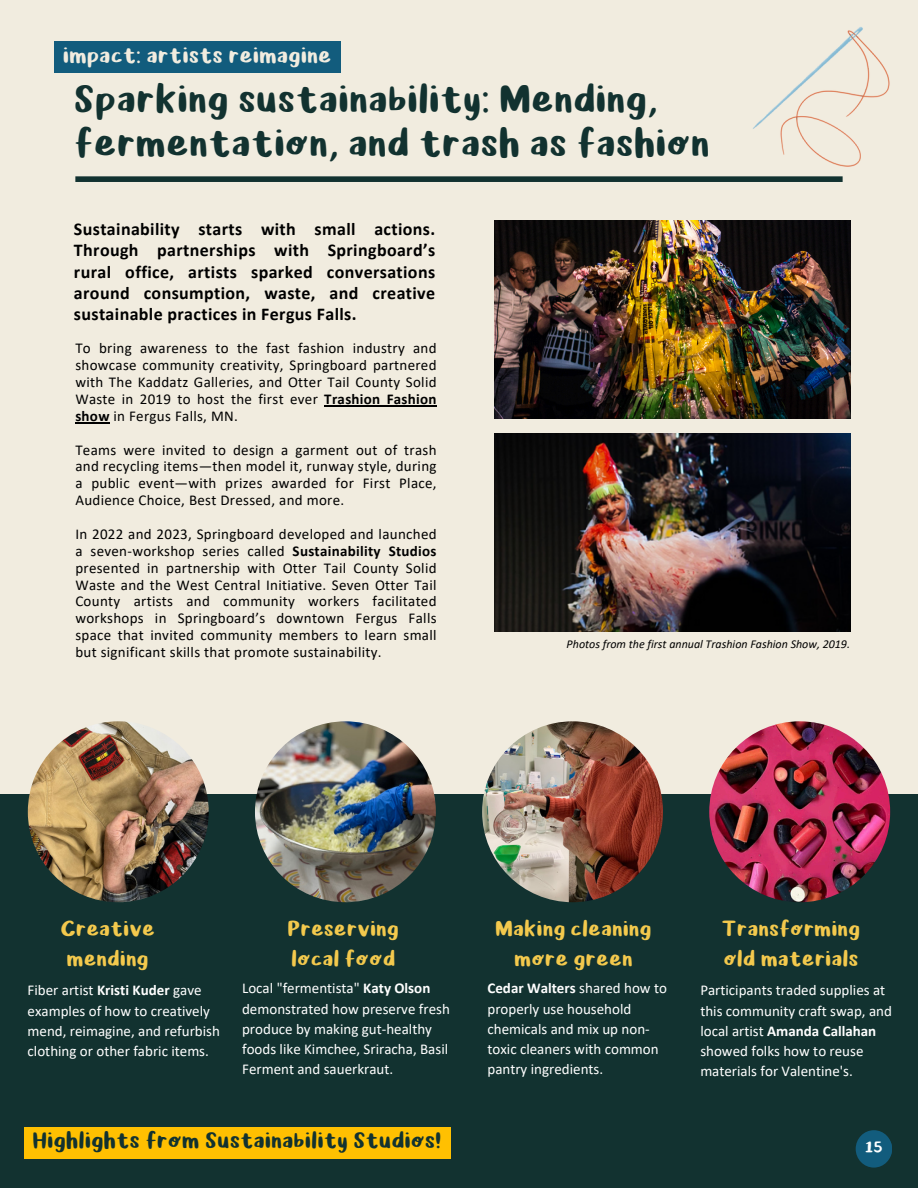
<style>
.page{position:relative;width:918px;height:1188px;background:#f1ecdf}
.page>*{position:absolute;margin:0;border:0;box-sizing:border-box;transform-origin:0 0}
.t1{font:37.5px/43.8px "Springboard";color:#123230}
.t2{font:21.75px "Springboard";color:#123230}
.t3{font:21.75px "Springboard";color:#f1ecdf}
.t4{font:21px/29.2px "Springboard";color:#f3c94d}
.t5{font:700 18px/21.3px "Calibri";letter-spacing:.02em;color:#000;text-align:justify}
.t6{font:15px/16.8px "Calibri";letter-spacing:.02em;color:#000;text-align:justify}
.t7{font:15px/20.2px "Calibri";color:#fff}
.t8{font:13.5px "Springboard";color:#fff}
.t9{font:italic 12px "Calibri";color:#000}
.s1{font-weight:700}
</style>
<div class="page">
<div style="left:0;top:794px;width:918px;height:394px;background:#123230"></div>
<img style="left:28px;top:721px;width:181px;height:181px;border-radius:50%">
<img style="left:255px;top:721px;width:181px;height:181px;border-radius:50%">
<div style="left:856px;top:1130px;width:36px;height:38px;background:#125c7d;border-radius:50%"></div>
<img style="left:752px;top:27px;width:138px;height:140px">
<img style="left:495px;top:220px;width:355px;height:198px">
<img style="left:495px;top:434px;width:355px;height:198px">
<img style="left:482px;top:721px;width:181px;height:181px;border-radius:50%">
<img style="left:709px;top:721px;width:181px;height:181px;border-radius:50%">
<div style="left:24px;top:1127px;width:426px;height:31px;background:#ffc001"></div>
<div style="left:54px;top:41px;width:286px;height:32px;background:#125c7d"></div>
<div style="left:75px;top:176px;width:768px;height:6px;background:#123230"></div>
<hr style="left:324px;top:405px;width:113px;height:1px;background:#000">
<hr style="left:75px;top:422px;width:35px;height:1px;background:#000">
<h2 class="t3" style="left:63px;top:45px;width:270px">impact: artists reimagine</h2>
<h4 class="t1" style="left:74px;top:79px;width:637px">Sparking sustainability: Mending, fermentation, and trash as fashion</h4>
<h4 class="t5" style="left:74px;top:220px;width:363px">Sustainability starts with small actions.<br>Through partnerships with Springboard’s rural office, artists sparked conversations around consumption, waste, and creative sustainable practices in Fergus Falls.</h4>
<h2 class="t6" style="left:75px;top:341px;width:363px">To bring awareness to the fast fashion industry and showcase community creativity, Springboard partnered with The Kaddatz Galleries, and Otter Tail County Solid Waste in 2019 to host the first ever <span class="s1">Trashion Fashion show</span> in Fergus Falls, MN.</h2>
<p class="t6" style="left:75px;top:442px;width:363px">Teams were invited to design a garment out of trash and recycling items—then model it, runway style, during a public event—with prizes awarded for First Place, Audience Choice, Best Dressed, and more.</p>
<p class="t6" style="left:75px;top:527px;width:363px">In 2022 and 2023, Springboard developed and launched a seven-workshop series called <span class="s1">Sustainability Studios </span>presented in partnership with Otter Tail County Solid Waste and the West Central Initiative. Seven Otter Tail County artists and community workers facilitated workshops in Springboard’s downtown Fergus Falls space that invited community members to learn small but significant skills that promote sustainability.</p>
<h2 class="t9" style="left:567px;top:639px;width:285px">Photos from the first annual Trashion Fashion Show, 2019.</h2>
<p class="t4" style="left:60px;top:915px;width:96px">Creative mending</p>
<p class="t7" style="left:28px;top:981px;width:194px">Fiber artist <span class="s1">Kristi Kuder</span> gave examples of how to creatively mend, reimagine, and refurbish clothing or other fabric items.</p>
<h2 class="t4" style="left:288px;top:915px;width:113px">Preserving local food</h2>
<h4 class="t7" style="left:242px;top:980px;width:209px">Local "fermentista" <span class="s1">Katy Olson </span>demonstrated how preserve fresh produce by making gut-healthy foods like Kimchee, Sriracha, Basil<br>Ferment and sauerkraut.</h4>
<h4 class="t2" style="left:33px;top:1130px;width:411px">Highlights from Sustainability Studios!</h4>
<h4 class="t4" style="left:495px;top:915px;width:158px;text-align:center">Making cleaning more green</h4>
<p class="t7" style="left:487px;top:980px;width:181px"><span class="s1">Cedar Walters</span> shared how to properly use household chemicals and mix up non&shy;toxic cleaners with common pantry ingredients.</p>
<p class="t4" style="left:722px;top:915px;width:140px">Transforming old materials</p>
<h2 class="t7" style="left:700px;top:981px;width:193px">Participants traded supplies at this community craft swap, and local artist <span class="s1">Amanda Callahan </span>showed folks how to reuse materials for Valentine's.</h2>
<p class="t8" style="left:872px;top:1140px;width:11px">6</p>
<h3 class="t8" style="left:865px;top:1141px;width:19px">15</h3>
</div>
